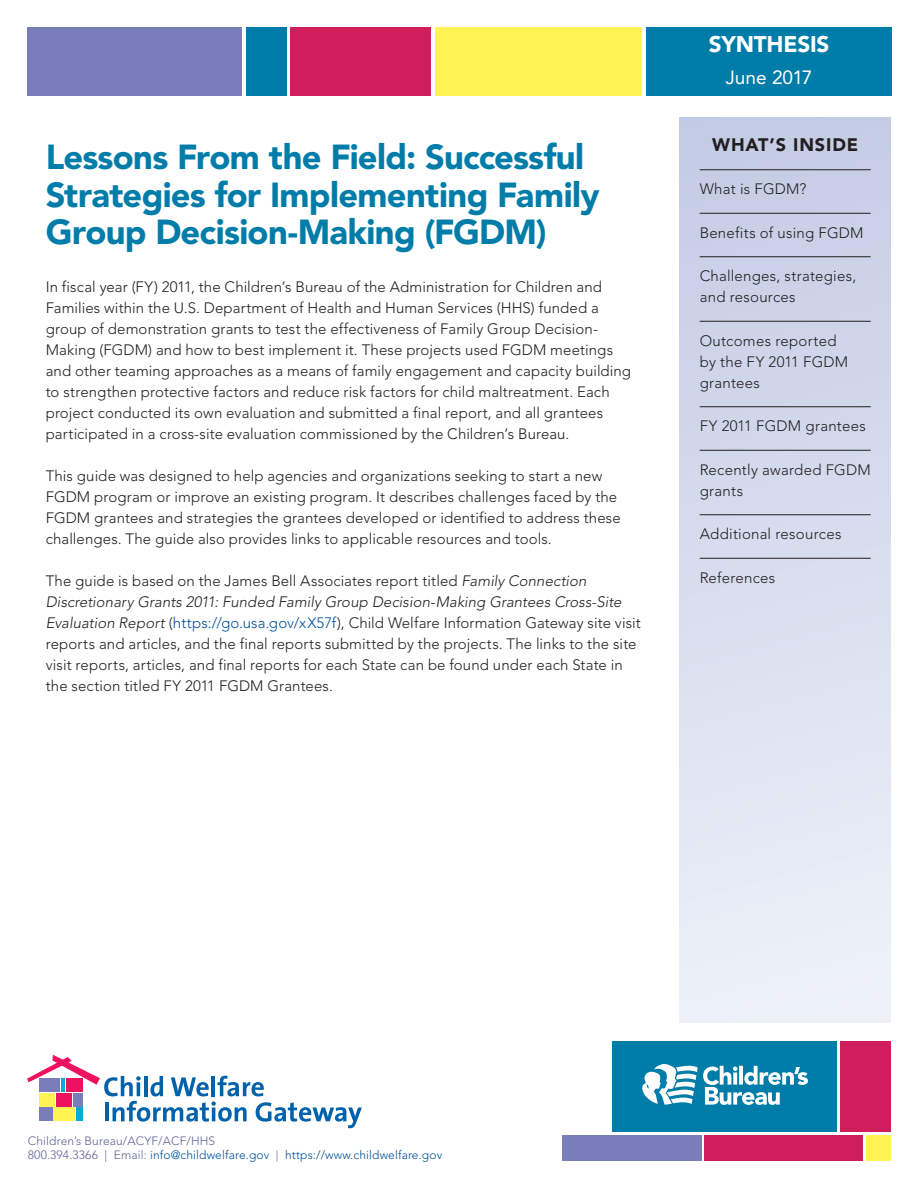
<style>
.page{position:relative;width:918px;height:1188px;background:#fff}
.page>*{position:absolute;margin:0;border:0;box-sizing:border-box;transform-origin:0 0}
.t1{font:900 34.5px/37.5px "Avenir";letter-spacing:-.02em;color:#007ca9}
.t2{font:900 22.5px "Avenir";letter-spacing:-.01em;color:#fff}
.t3{font:19.05px "Avenir";letter-spacing:-.005em;color:#fff}
.t4{font:900 18px "Avenir";letter-spacing:.05em;color:#231f20}
.t5{font:300 15px/21px "Avenir";letter-spacing:.005em;color:#231f20}
.t6{font:300 12px/13.5px "Avenir";letter-spacing:.01em;color:#606497}
.s1{font-style:italic}
.s2{color:#01519b}
</style>
<div class="page">
<div style="left:562px;top:1135px;width:139px;height:26px;background:#7a7dbc"></div>
<div style="left:246px;top:27px;width:40px;height:69px;background:#007ca9"></div>
<div style="left:290px;top:27px;width:141px;height:69px;background:#d01d5c"></div>
<div style="left:27px;top:27px;width:215px;height:69px;background:#7a7dbc"></div>
<div style="left:435px;top:27px;width:207px;height:69px;background:#fff353"></div>
<div style="left:646px;top:28px;width:245px;height:68px;background:#007ca9"></div>
<div style="left:612px;top:1041px;width:225px;height:91px;background:#007ca9"></div>
<div style="left:704px;top:1135px;width:160px;height:26px;background:#d01d5c"></div>
<div style="left:866px;top:1135px;width:25px;height:26px;background:#fff353"></div>
<div style="left:840px;top:1041px;width:51px;height:91px;background:#d01d5c"></div>
<hr style="left:863px;top:1134px;width:3px;height:27px;background:#fff">
<svg style="left:642px;top:1064px;width:166px;height:41px"></svg>
<svg style="left:27px;top:1055px;width:335px;height:73px"></svg>
<div style="left:679px;top:117px;width:212px;height:906px;background:linear-gradient(to bottom,#c3cae4,#eef1f8)"></div>
<hr style="left:700px;top:169px;width:171px;height:1px;background:#231f20">
<hr style="left:700px;top:213px;width:171px;height:1px;background:#231f20">
<hr style="left:700px;top:256px;width:171px;height:1px;background:#231f20">
<hr style="left:700px;top:321px;width:171px;height:1px;background:#231f20">
<hr style="left:700px;top:406px;width:171px;height:1px;background:#231f20">
<hr style="left:700px;top:450px;width:171px;height:1px;background:#231f20">
<hr style="left:700px;top:514px;width:171px;height:1px;background:#231f20">
<hr style="left:700px;top:558px;width:171px;height:1px;background:#231f20">
<p class="t2" style="left:709px;top:31px;width:122px">SYNTHESIS</p>
<p class="t3" style="left:726px;top:66px;width:88px">June 2017</p>
<h1 class="t1" style="left:46px;top:138px;width:555px">Lessons From the Field: Successful<br>Strategies for Implementing Family<br>Group Decision-Making (FGDM)</h1>
<p class="t4" style="left:712px;top:134px;width:148px">WHAT’S INSIDE</p>
<p class="t5" style="left:700px;top:179px;width:108px">What is FGDM?</p>
<p class="t5" style="left:700px;top:222px;width:165px">Benefits of using FGDM</p>
<p class="t5" style="left:700px;top:266px;width:158px">Challenges, strategies, and resources</p>
<p class="t5" style="left:700px;top:330px;width:150px">Outcomes reported by the FY 2011 FGDM grantees</p>
<p class="t5" style="left:700px;top:416px;width:168px">FY 2011 FGDM grantees</p>
<p class="t5" style="left:700px;top:459px;width:173px">Recently awarded FGDM grants</p>
<p class="t5" style="left:700px;top:524px;width:143px">Additional resources</p>
<p class="t5" style="left:700px;top:567px;width:77px">References</p>
<p class="t5" style="left:46px;top:277px;width:587px">In fiscal year (FY) 2011, the Children’s Bureau of the Administration for Children and Families within the U.S. Department of Health and Human Services (HHS) funded a group of demonstration grants to test the effectiveness of Family Group Decision-Making (FGDM) and how to best implement it. These projects used FGDM meetings and other teaming approaches as a means of family engagement and capacity building to strengthen protective factors and reduce risk factors for child maltreatment. Each project conducted its own evaluation and submitted a final report, and all grantees participated in a cross-site evaluation commissioned by the Children’s Bureau.</p>
<p class="t5" style="left:46px;top:466px;width:577px">This guide was designed to help agencies and organizations seeking to start a new FGDM program or improve an existing program. It describes challenges faced by the FGDM grantees and strategies the grantees developed or identified to address these challenges. The guide also provides links to applicable resources and tools.</p>
<p class="t5" style="left:46px;top:571px;width:597px">The guide is based on the James Bell Associates report titled <span class="s1">Family Connection Discretionary Grants 2011: Funded Family Group Decision-Making Grantees Cross-Site Evaluation Report</span> (<span class="s2">https://go.usa.gov/xX57f</span>), Child Welfare Information Gateway site visit reports and articles, and the final reports submitted by the projects. The links to the site visit reports, articles, and final reports for each State can be found under each State in the section titled FY 2011 FGDM Grantees.</p>
<p class="t6" style="left:28px;top:1134px;width:416px">Children’s Bureau/ACYF/ACF/HHS<br>800.394.3366 | Email: <span class="s2">info@childwelfare.gov</span> | <span class="s2">https://www.childwelfare.gov</span></p>
</div>
